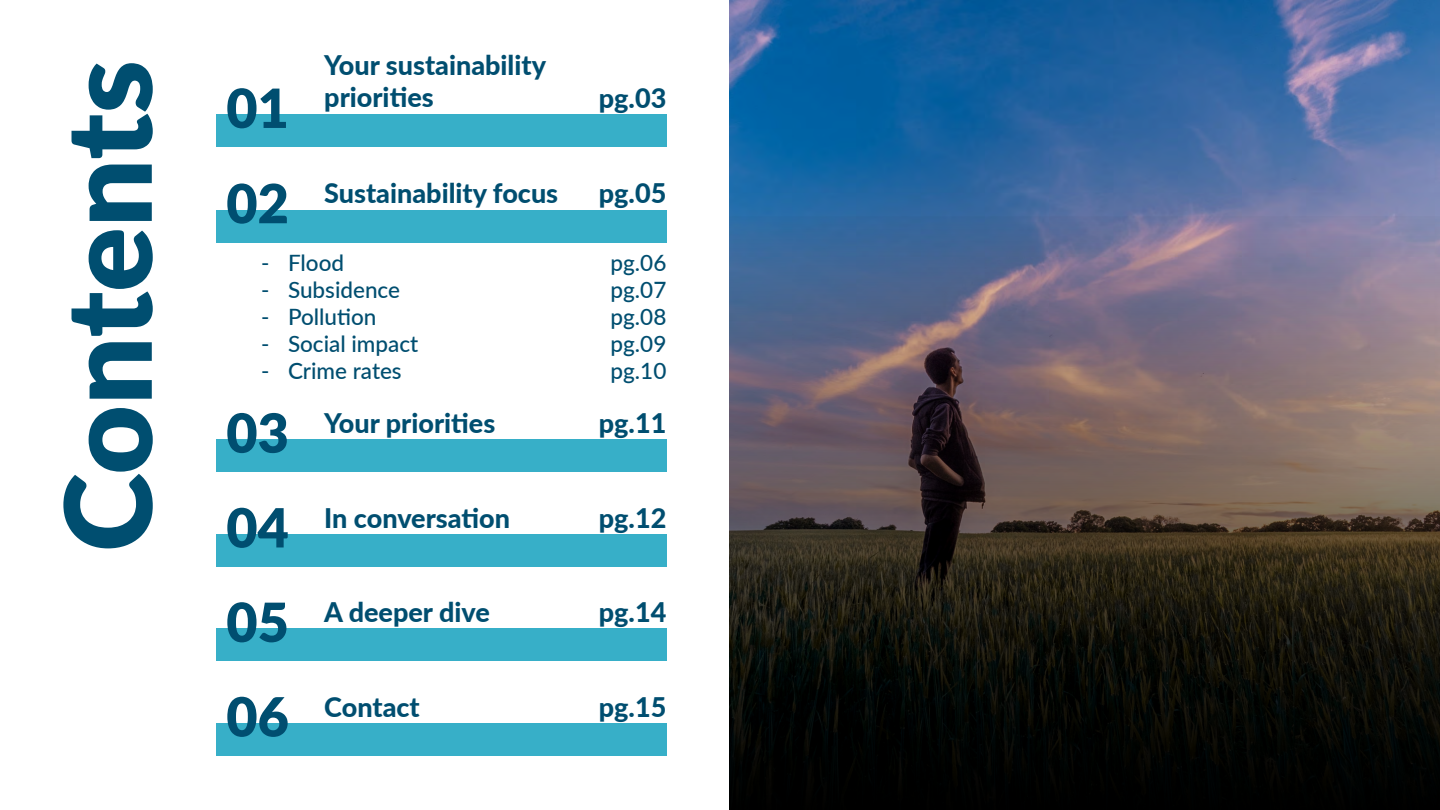
<style>
.page{position:relative;width:1440px;height:810px;background:#fff}
.page>*{position:absolute;margin:0;border:0;box-sizing:border-box;transform-origin:0 0}
.t1{font:900 120px "Lato";letter-spacing:-.005em;color:#004e70}
.t2{font:900 54px "Lato";color:#004e70}
.t3{font:800 27px/32.4px "Lato";color:#004e70}
.t4{font:500 22.5px/27px "Lato";color:#004e70;text-align:justify}
.s1{font-weight:900;font-size:54px}
</style>
<div class="page">
<img style="left:729px;top:0;width:711px;height:216px">
<div style="left:216px;top:114px;width:450px;height:33px;background:#37afc8"></div>
<div style="left:216px;top:439px;width:450px;height:33px;background:#37afc8"></div>
<div style="left:216px;top:210px;width:450px;height:33px;background:#37afc8"></div>
<div style="left:216px;top:534px;width:450px;height:33px;background:#37afc8"></div>
<div style="left:216px;top:628px;width:450px;height:34px;background:#37afc8"></div>
<div style="left:216px;top:723px;width:450px;height:33px;background:#37afc8"></div>
<svg style="left:729px;top:216px;width:711px;height:594px;background:#443e42"></svg>
<h1 class="t1" style="left:18px;top:552px;width:493px;rotate:-90deg">Contents</h1>
<h2 class="t2" style="left:226px;top:68px;width:64px">01</h2>
<p class="t3" style="left:324px;top:48px;width:223px">Your sustainability priorities</p>
<p class="t3" style="left:599px;top:81px;width:69px">pg.03</p>
<p class="t3" style="left:226px;top:176px;width:333px"><span class="s1">02</span> Sustainability focus</p>
<p class="t3" style="left:599px;top:176px;width:69px">pg.05</p>
<p class="t4" style="left:261px;top:248px;width:85px">- Flood</p>
<p class="t4" style="left:261px;top:275px;width:141px">- Subsidence</p>
<p class="t4" style="left:261px;top:302px;width:117px">- Pollution</p>
<p class="t4" style="left:261px;top:329px;width:159px">- Social impact</p>
<p class="t4" style="left:261px;top:356px;width:142px">- Crime rates</p>
<p class="t4" style="left:611px;top:248px;width:57px">pg.06 pg.07 pg.08 pg.09 pg.10</p>
<p class="t3" style="left:226px;top:406px;width:271px"><span class="s1">03</span> Your priorities</p>
<p class="t3" style="left:599px;top:406px;width:69px">pg.11</p>
<p class="t3" style="left:226px;top:500px;width:285px"><span class="s1">04</span> In conversation</p>
<p class="t3" style="left:599px;top:500px;width:69px">pg.12</p>
<p class="t3" style="left:226px;top:595px;width:265px"><span class="s1">05</span> A deeper dive</p>
<p class="t3" style="left:599px;top:595px;width:69px">pg.14</p>
<p class="t3" style="left:226px;top:689px;width:195px"><span class="s1">06</span> Contact</p>
<p class="t3" style="left:599px;top:689px;width:69px">pg.15</p>
</div>
